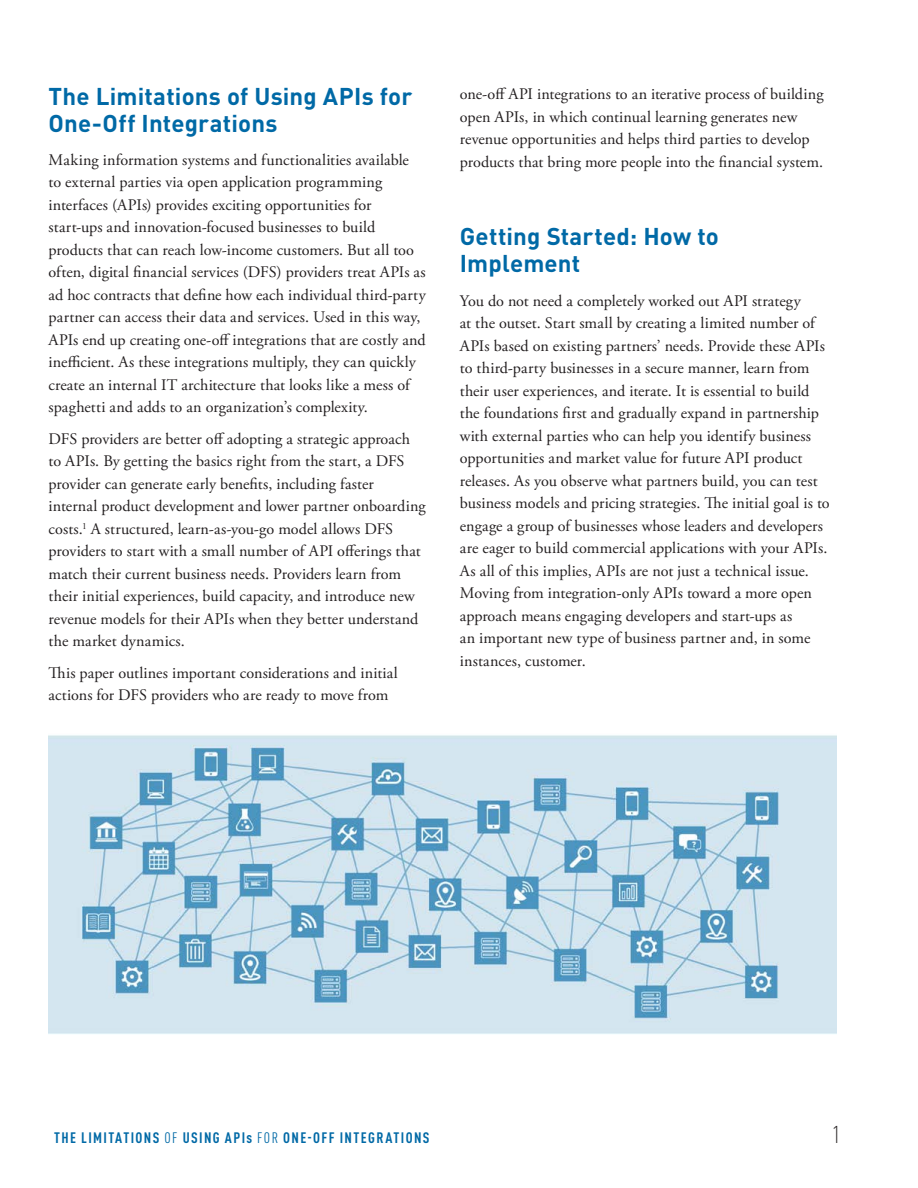
<style>
.page{position:relative;width:918px;height:1188px;background:#fff}
.page>*{position:absolute;margin:0;border:0;box-sizing:border-box;transform-origin:0 0}
.t1{font:700 24px/27px "DIN Pro";letter-spacing:.01em;color:#0069a6}
.t2{font:300 condensed 24px "DIN Pro";color:#231f20}
.t3{font:16.2px/22.5px "Adobe Garamond Pro";letter-spacing:.005em;color:#231f20}
.t4{font:700 condensed 15px "DIN Pro";letter-spacing:.095em;color:#0069a6}
.s1{font-weight:400}
</style>
<div class="page">
<img style="left:49px;top:735px;width:788px;height:299px">
<h1 class="t1" style="left:49px;top:80px;width:365px">The Limitations of Using APIs for<br>One-Off Integrations</h1>
<p class="t3" style="left:49px;top:149px;width:379px">Making information systems and functionalities available<br>to external parties via open application programming interfaces (APIs) provides exciting opportunities for start-ups and innovation-focused businesses to build products that can reach low-income customers. But all too often, digital financial services (DFS) providers treat APIs as ad hoc contracts that define how each individual third-party partner can access their data and services. Used in this way, APIs end up creating one-off integrations that are costly and inefficient. As these integrations multiply, they can quickly create an internal IT architecture that looks like a mess of spaghetti and adds to an organization’s complexity.</p>
<p class="t3" style="left:49px;top:428px;width:379px">DFS providers are better off adopting a strategic approach to APIs. By getting the basics right from the start, a DFS provider can generate early benefits, including faster internal product development and lower partner onboarding costs.<sup>1</sup> A structured, learn-as-you-go model allows DFS providers to start with a small number of API offerings that match their current business needs. Providers learn from their initial experiences, build capacity, and introduce new revenue models for their APIs when they better understand the market dynamics.</p>
<p class="t3" style="left:49px;top:662px;width:351px">This paper outlines important considerations and initial actions for DFS providers who are ready to move from</p>
<p class="t3" style="left:460px;top:84px;width:365px">one-off API integrations to an iterative process of building open APIs, in which continual learning generates new revenue opportunities and helps third parties to develop products that bring more people into the financial system.</p>
<h1 class="t1" style="left:460px;top:220px;width:261px">Getting Started: How to<br>Implement</h1>
<p class="t3" style="left:460px;top:290px;width:371px">You do not need a completely worked out API strategy<br>at the outset. Start small by creating a limited number of APIs based on existing partners’ needs. Provide these APIs to third-party businesses in a secure manner, learn from their user experiences, and iterate. It is essential to build the foundations first and gradually expand in partnership with external parties who can help you identify business opportunities and market value for future API product releases. As you observe what partners build, you can test business models and pricing strategies. The initial goal is to engage a group of businesses whose leaders and developers are eager to build commercial applications with your APIs.<br>As all of this implies, APIs are not just a technical issue.<br>Moving from integration-only APIs toward a more open approach means engaging developers and start-ups as<br>an important new type of business partner and, in some instances, customer.</p>
<p class="t4" style="left:54px;top:1126px;width:377px">THE LIMITATIONS <span class="s1">OF</span> USING APIs <span class="s1">FOR</span> ONE-OFF INTEGRATIONS</p>
<h1 class="t2" style="left:833px;top:1117px;width:10px">1</h1>
</div>
